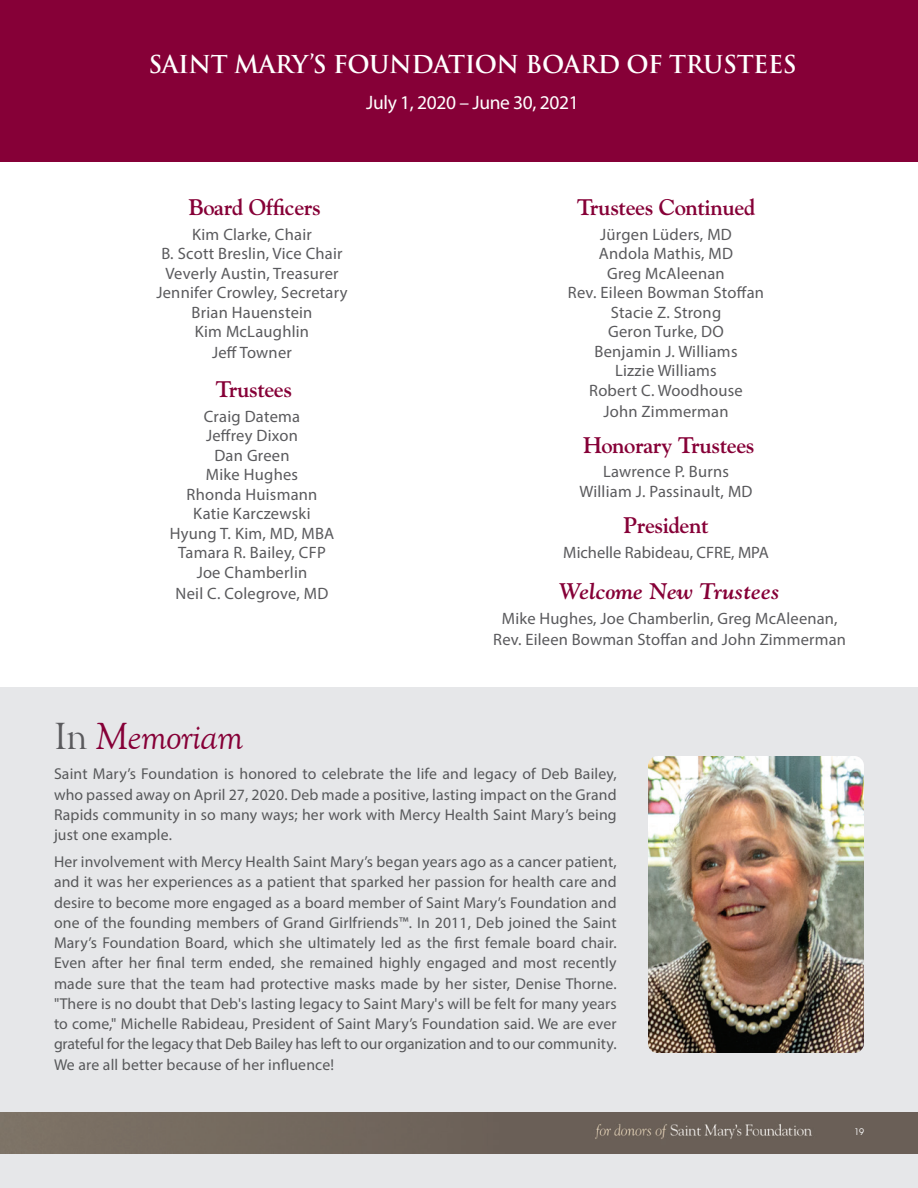
<style>
.page{position:relative;width:918px;height:1188px;background:#fff}
.page>*{position:absolute;margin:0;border:0;box-sizing:border-box;transform-origin:0 0}
.t1{font:italic 39px "Goudy Old Style T";letter-spacing:-.02em;color:#860037}
.t2{font:700 24px "Trajan";letter-spacing:-.02em;color:#fff}
.t3{font:700 22.5px "Goudy";letter-spacing:-.02em;color:#860037}
.t4{font:italic 700 22.5px "Goudy";color:#860037}
.t5{font:19.5px "Myriad Pro";letter-spacing:-.02em;color:#fff}
.t6{font:16.5px/19.5px "Myriad Pro";letter-spacing:.015em;color:#5a5a5d;text-align:center}
.t7{font:15.75px/20.2px "Myriad Pro";letter-spacing:.01em;color:#57585a;text-align:justify}
.t8{font:9px "Avant Garde";color:#fff}
.s1{font-style:normal;color:#5a5a5d}
</style>
<div class="page">
<div style="left:0;top:688px;width:918px;height:500px;background:#e6e7e9"></div>
<div style="left:0;top:0;width:918px;height:162px;background:#860037"></div>
<img style="left:648px;top:756px;width:216px;height:297px">
<img style="left:0;top:1112px;width:918px;height:42px">
<p class="t2" style="left:148px;top:49px;width:650px">SAINT MARY’S FOUNDATION BOARD OF TRUSTEES</p>
<p class="t5" style="left:366px;top:90px;width:214px">July 1, 2020 – June 30, 2021</p>
<h3 class="t3" style="left:189px;top:193px;width:134px">Board Offcers</h3>
<p class="t6" style="left:156px;top:224px;width:193px">Kim Clarke, Chair<br>B. Scott Breslin, Vice Chair<br>Veverly Austin, Treasurer<br>Jennifer Crowley, Secretary<br>Brian Hauenstein<br>Kim McLaughlin</p>
<p class="t6" style="left:212px;top:343px;width:81px">Jef Towner</p>
<h3 class="t3" style="left:215px;top:375px;width:78px">Trustees</h3>
<p class="t6" style="left:170px;top:406px;width:166px">Craig Datema<br>Jefrey Dixon<br>Dan Green<br>Mike Hughes<br>Rhonda Huismann<br>Katie Karczewski<br>Hyung T. Kim, MD, MBA<br>Tamara R. Bailey, CFP<br>Joe Chamberlin</p>
<p class="t6" style="left:176px;top:583px;width:154px">Neil C. Colegrove, MD</p>
<h3 class="t3" style="left:577px;top:193px;width:180px">Trustees Continued</h3>
<p class="t6" style="left:568px;top:224px;width:198px">Jürgen Lüders, MD<br>Andola Mathis, MD<br>Greg McAleenan<br>Rev. Eileen Bowman Stofan<br>Stacie Z. Strong<br>Geron Turke, DO<br>Benjamin J. Williams<br>Lizzie Williams<br>Robert C. Woodhouse</p>
<p class="t6" style="left:603px;top:401px;width:127px">John Zimmerman</p>
<h3 class="t3" style="left:583px;top:431px;width:173px">Honorary Trustees</h3>
<p class="t6" style="left:579px;top:462px;width:175px">Lawrence P. Burns<br>William J. Passinault, MD</p>
<h3 class="t3" style="left:623px;top:511px;width:87px">President</h3>
<p class="t6" style="left:563px;top:542px;width:207px">Michelle Rabideau, CFRE, MPA</p>
<h3 class="t4" style="left:560px;top:578px;width:222px">Welcome New Trustees</h3>
<p class="t6" style="left:493px;top:608px;width:354px;line-height:21px">Mike Hughes, Joe Chamberlin, Greg McAleenan,<br>Rev. Eileen Bowman Stofan and John Zimmerman</p>
<h1 class="t1" style="left:54px;top:715px;width:191px"><span class="s1">In</span> Memoriam</h1>
<p class="t7" style="left:54px;top:764px;width:564px">Saint Mary’s Foundation is honored to celebrate the life and legacy of Deb Bailey, who passed away on April 27, 2020. Deb made a positive, lasting impact on the Grand Rapids community in so many ways; her work with Mercy Health Saint Mary’s being just one example.</p>
<p class="t7" style="left:54px;top:851px;width:564px">Her involvement with Mercy Health Saint Mary’s began years ago as a cancer patient, and it was her experiences as a patient that sparked her passion for health care and desire to become more engaged as a board member of Saint Mary’s Foundation and one of the founding members of Grand Girlfriends™. In 2011, Deb joined the Saint Mary’s Foundation Board, which she ultimately led as the frst female board chair.<br>Even after her fnal term ended, she remained highly engaged and most recently made sure that the team had protective masks made by her sister, Denise Thorne. "There is no doubt that Deb's lasting legacy to Saint Mary's will be felt for many years to come," Michelle Rabideau, President of Saint Mary’s Foundation said. We are ever grateful for the legacy that Deb Bailey has left to our organization and to our community.<br>We are all better because of her infuence!</p>
<p class="t8" style="left:854px;top:1126px;width:11px">19</p>
</div>
